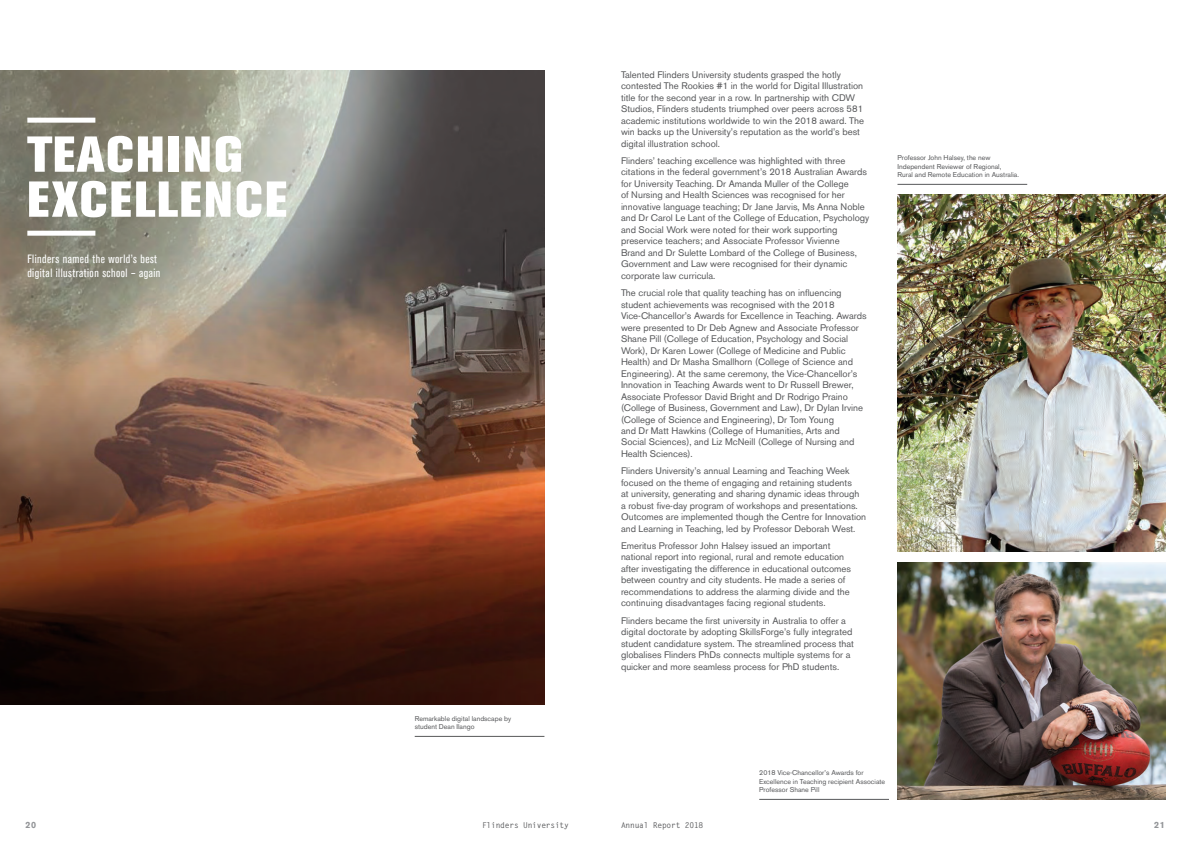
<style>
.page{position:relative;width:1191px;height:842px;background:#fff}
.page>*{position:absolute;margin:0;border:0;box-sizing:border-box;transform-origin:0 0}
.Heading1{font:800 50px "Akzidenz Grotesk Std";letter-spacing:.055em;color:#fff}
.Intro_text{font:condensed 12px/14.4px "Akzidenz Grotesk Std";letter-spacing:.04em;color:#fff}
.Body_copy{font:9.5px/11.5px "Akzidenz Grotesk BE";color:#57585a}
.t1{font:700 9px "Akzidenz Grotesk BE";color:#939598}
.t2{font:700 8px "Letter Gothic Std";letter-spacing:-.03em;color:#57585a}
.Image_caption{font:7px/8.4px "Akzidenz Grotesk BE";color:#57585a}
</style>
<div class="page">
<img style="left:897px;top:562px;width:268px;height:237px">
<img style="left:897px;top:194px;width:268px;height:358px">
<hr style="left:759px;top:799px;width:130px;height:1px;background:#57585a">
<hr style="left:897px;top:184px;width:130px;height:1px;background:#57585a">
<img style="left:0;top:71px;width:544px;height:231px">
<img style="left:0;top:302px;width:544px;height:402px">
<div style="left:27px;top:231px;width:68px;height:5px;background:#fff"></div>
<div style="left:27px;top:118px;width:68px;height:5px;background:#fff"></div>
<hr style="left:415px;top:736px;width:129px;height:1px;background:#57585a">
<p class="Heading1" style="left:27px;top:125px;width:217px">TEACHING</p>
<p class="Heading1" style="left:27px;top:170px;width:261px">EXCELLENCE</p>
<p class="Intro_text" style="left:27px;top:251px;width:135px">Flinders named the world’s best digital illustration school – again</p>
<p class="Image_caption" style="left:415px;top:714px;width:98px">Remarkable digital landscape by student Dean Ilango</p>
<p class="Body_copy" style="left:621px;top:69px;width:244px">Talented Flinders University students grasped the hotly contested The Rookies #1 in the world for Digital Illustration title for the second year in a row. In partnership with CDW Studios, Flinders students triumphed over peers across 581 academic institutions worldwide to win the 2018 award. The win backs up the University’s reputation as the world’s best digital illustration school.</p>
<p class="Body_copy" style="left:621px;top:155px;width:250px">Flinders’ teaching excellence was highlighted with three citations in the federal government’s 2018 Australian Awards for University Teaching. Dr Amanda Muller of the College<br>of Nursing and Health Sciences was recognised for her innovative language teaching; Dr Jane Jarvis, Ms Anna Noble and Dr Carol Le Lant of the College of Education, Psychology and Social Work were noted for their work supporting preservice teachers; and Associate Professor Vivienne<br>Brand and Dr Sulette Lombard of the College of Business, Government and Law were recognised for their dynamic corporate law curricula.</p>
<p class="Body_copy" style="left:621px;top:287px;width:247px">The crucial role that quality teaching has on influencing student achievements was recognised with the 2018<br>Vice-Chancellor’s Awards for Excellence in Teaching. Awards were presented to Dr Deb Agnew and Associate Professor Shane Pill (College of Education, Psychology and Social Work), Dr Karen Lower (College of Medicine and Public Health) and Dr Masha Smallhorn (College of Science and Engineering). At the same ceremony, the Vice-Chancellor’s Innovation in Teaching Awards went to Dr Russell Brewer, Associate Professor David Bright and Dr Rodrigo Praino (College of Business, Government and Law), Dr Dylan Irvine (College of Science and Engineering), Dr Tom Young<br>and Dr Matt Hawkins (College of Humanities, Arts and Social Sciences), and Liz McNeill (College of Nursing and Health Sciences).</p>
<p class="Body_copy" style="left:621px;top:465px;width:247px">Flinders University’s annual Learning and Teaching Week focused on the theme of engaging and retaining students<br>at university, generating and sharing dynamic ideas through a robust five-day program of workshops and presentations.<br>Outcomes are implemented though the Centre for Innovation and Learning in Teaching, led by Professor Deborah West.</p>
<p class="Body_copy" style="left:621px;top:540px;width:232px">Emeritus Professor John Halsey issued an important national report into regional, rural and remote education after investigating the difference in educational outcomes between country and city students. He made a series of recommendations to address the alarming divide and the continuing disadvantages facing regional students.</p>
<p class="Body_copy" style="left:621px;top:614px;width:234px">Flinders became the first university in Australia to offer a digital doctorate by adopting SkillsForge’s fully integrated student candidature system. The streamlined process that globalises Flinders PhDs connects multiple systems for a quicker and more seamless process for PhD students.</p>
<p class="Image_caption" style="left:897px;top:154px;width:105px">Professor John Halsey, the new<br>Independent Reviewer of Regional,</p>
<p class="Image_caption" style="left:897px;top:170px;width:123px">Rural and Remote Education in Australia.</p>
<p class="Image_caption" style="left:759px;top:769px;width:127px">2018 Vice-Chancellor’s Awards for<br>Excellence in Teaching recipient Associate<br>Professor Shane Pill</p>
<p class="t1" style="left:26px;top:819px;width:12px">20</p>
<p class="t2" style="left:482px;top:820px;width:88px">Flinders University</p>
<p class="t2" style="left:621px;top:820px;width:84px">Annual Report 2018</p>
<p class="t1" style="left:1154px;top:819px;width:12px">21</p>
</div>
